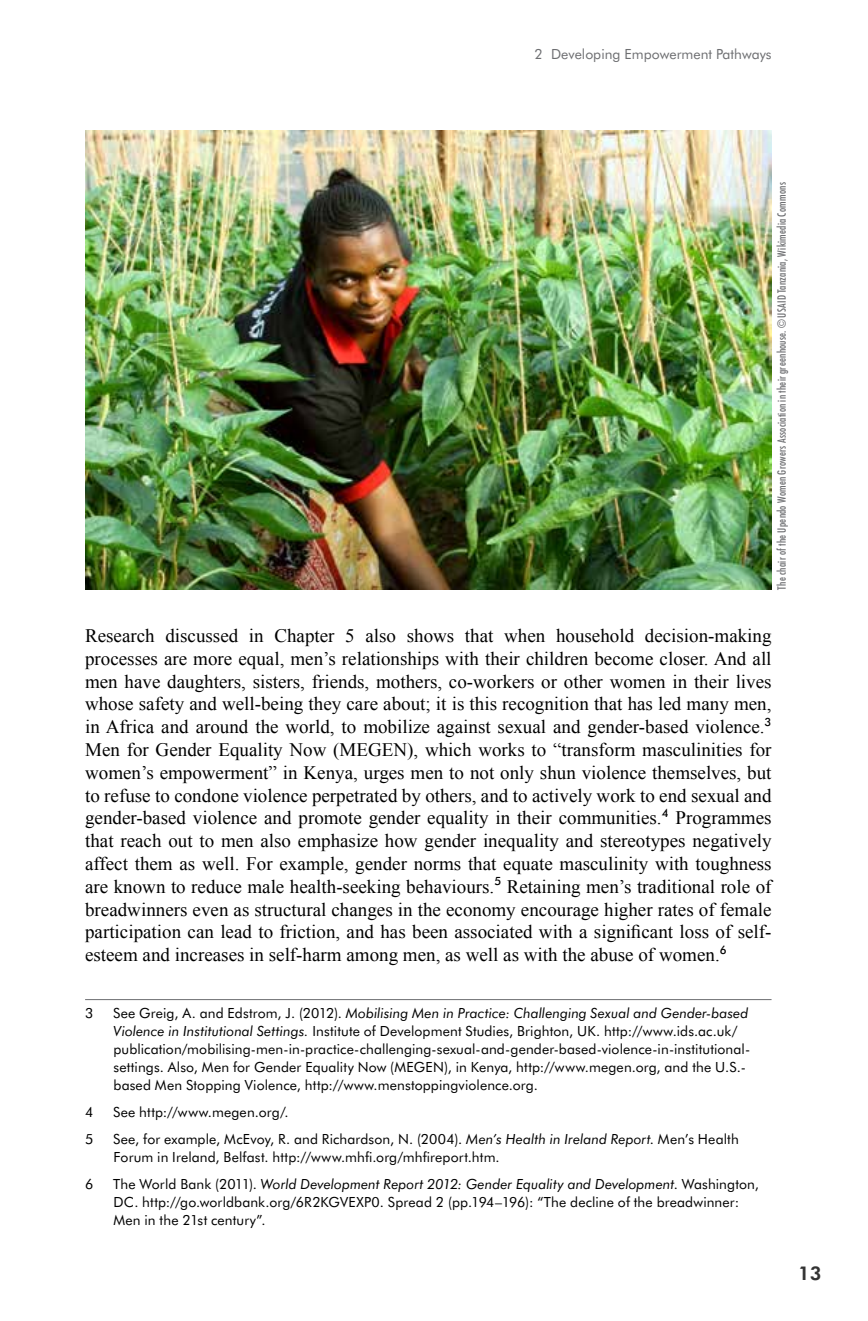
<style>
.page{position:relative;width:868px;height:1321px;background:#fff}
.page>*{position:absolute;margin:0;border:0;box-sizing:border-box;transform-origin:0 0}
.t1{font:19px/22.8px "Times New Roman";color:#000;text-align:justify}
.t2{font:800 19px "Futura BT";color:#333}
.t3{font:14px/18px "Futura BT";letter-spacing:.01em;color:#000}
.t4{font:14px "Futura BT";color:#6d6e71}
.t5{font:condensed 11px "Futura";letter-spacing:.025em;color:#6d6e71}
.s1{font-style:italic}
</style>
<div class="page">
<hr style="left:85px;top:999px;width:686px;height:1px;background:#6d6e71">
<img style="left:85px;top:130px;width:686px;height:460px">
<p class="t4" style="left:534px;top:45px;width:238px">2 Developing Empowerment Pathways</p>
<p class="t5" style="left:775px;top:590px;width:409px;rotate:-90deg">The chair of the Upendo Women Growers Association in their greenhouse. ©USAID Tanzania, Wikimedia Commons</p>
<p class="t1" style="left:85px;top:624px;width:688px">Research discussed in Chapter 5 also shows that when household decision-making processes are more equal, men’s relationships with their children become closer. And all men have daughters, sisters, friends, mothers, co-workers or other women in their lives whose safety and well-being they care about; it is this recognition that has led many men, in Africa and around the world, to mobilize against sexual and gender-based violence.<sup>3<br></sup>Men for Gender Equality Now (MEGEN), which works to “transform masculinities for women’s empowerment” in Kenya, urges men to not only shun violence themselves, but to refuse to condone violence perpetrated by others, and to actively work to end sexual and gender-based violence and promote gender equality in their communities.<sup>4</sup> Programmes that reach out to men also emphasize how gender inequality and stereotypes negatively affect them as well. For example, gender norms that equate masculinity with toughness are known to reduce male health-seeking behaviours.<sup>5</sup> Retaining men’s traditional role of breadwinners even as structural changes in the economy encourage higher rates of female participation can lead to friction, and has been associated with a significant loss of self&shy;esteem and increases in self-harm among men, as well as with the abuse of women.<sup>6</sup></p>
<p class="t3" style="left:85px;top:1003px;width:10px">3</p>
<p class="t3" style="left:113px;top:1003px;width:638px">See Greig, A. and Edstrom, J. (2012). <span class="s1">Mobilising Men in Practice: Challenging Sexual and Gender-based Violence in Institutional Settings.</span> Institute of Development Studies, Brighton, UK. http://www.ids.ac.uk/ publication/mobilising-men-in-practice-challenging-sexual-and-gender-based-violence-in-institutional&shy;settings. Also, Men for Gender Equality Now (MEGEN), in Kenya, http://www.megen.org, and the U.S.- based Men Stopping Violence, http://www.menstoppingviolence.org.</p>
<p class="t3" style="left:85px;top:1102px;width:10px">4</p>
<p class="t3" style="left:113px;top:1102px;width:177px">See http://www.megen.org/.</p>
<p class="t3" style="left:85px;top:1130px;width:10px">5</p>
<p class="t3" style="left:113px;top:1130px;width:627px">See, for example, McEvoy, R. and Richardson, N. (2004). <span class="s1">Men’s Health in Ireland Report</span>. Men’s Health<br>Forum in Ireland, Belfast. http://www.mhfi.org/mhfireport.htm.</p>
<p class="t3" style="left:85px;top:1175px;width:10px">6</p>
<p class="t3" style="left:113px;top:1175px;width:647px">The World Bank (2011). <span class="s1">World Development Report 2012: Gender Equality and Development</span>. Washington,<br>DC. http://go.worldbank.org/6R2KGVEXP0. Spread 2 (pp.194–196): “The decline of the breadwinner:<br>Men in the 21st century”.</p>
<p class="t2" style="left:798px;top:1262px;width:25px">13</p>
</div>
